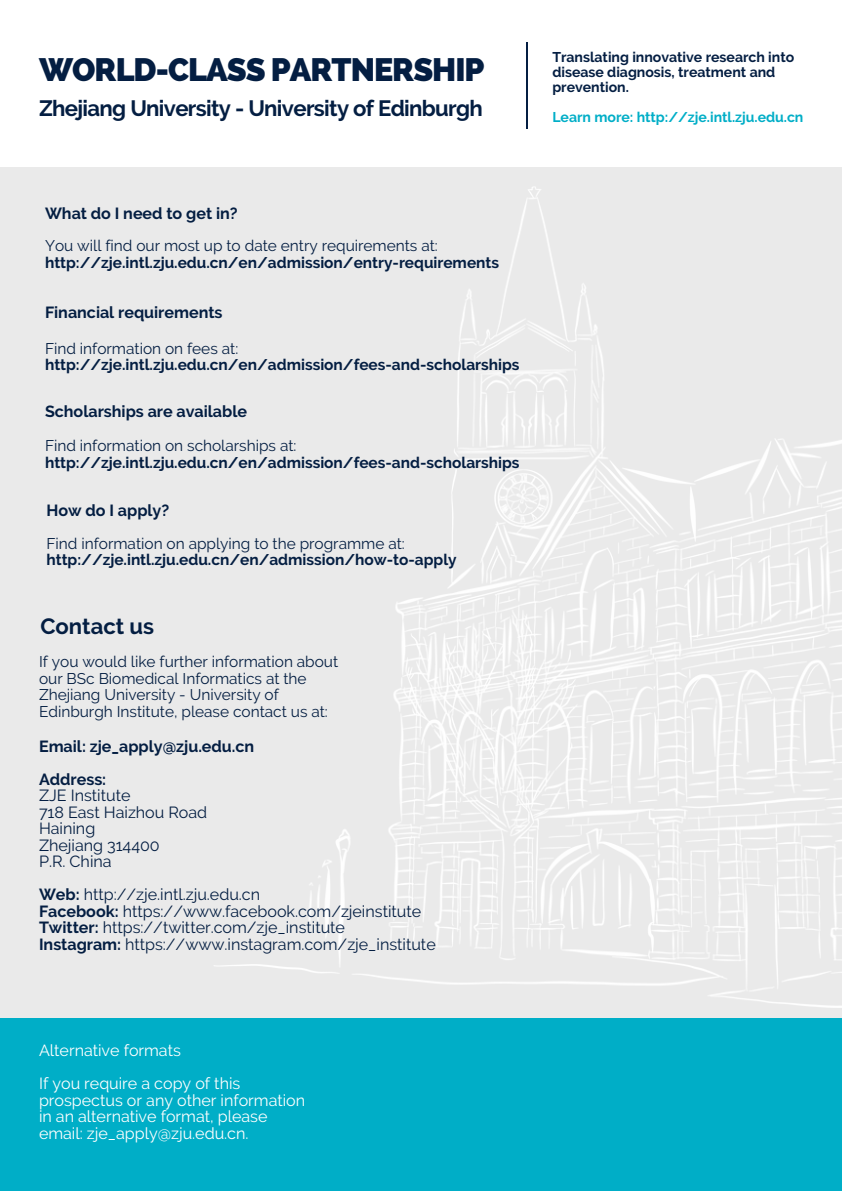
<style>
.page{position:relative;width:842px;height:1191px;background:#fff}
.page>*{position:absolute;margin:0;border:0;box-sizing:border-box;transform-origin:0 0}
.t1{font:800 32.2px "Raleway";letter-spacing:-.03em;color:#041e42}
.t2{font:700 22.2px "Raleway";letter-spacing:-.03em;color:#041e42}
.t3{font:700 22px "Raleway";color:#041e42}
.t4{font:16.2px/16.6px "Raleway";color:#041e42}
.t5{font:16.2px/16.6px "Raleway";color:#fff}
.t6{font:700 16.2px/33px "Raleway";color:#041e42}
.t7{font:15.4px/16.6px "Raleway";color:#041e42}
.t8{font:700 15.4px "Raleway";color:#041e42}
.t9{font:700 14px/15px "Raleway";color:#041e42}
.t10{font:700 14px "Raleway";color:#00aec7}
.s1{font-weight:700}
</style>
<div class="page">
<div style="left:0;top:167px;width:842px;height:858px;background:#eaeaea"></div>
<div style="left:0;top:1018px;width:842px;height:173px;background:#00aec7"></div>
<svg style="left:526px;top:119px;width:2px;height:10px"></svg>
<svg style="left:526px;top:42px;width:2px;height:11px"></svg>
<hr style="left:526px;top:53px;width:2px;height:66px;background:#041e42">
<img style="left:214px;top:187px;width:628px;height:820px">
<h1 class="t1" style="left:39px;top:51px;width:447px">WORLD-CLASS PARTNERSHIP</h1>
<h2 class="t2" style="left:39px;top:95px;width:445px">Zhejiang University - University of Edinburgh</h2>
<p class="t6" style="left:45px;top:196px;width:194px">What do I need to get in?</p>
<p class="t7" style="left:45px;top:238px;width:394px">You will find our most up to date entry requirements at:</p>
<p class="t8" style="left:45px;top:253px;width:456px">http://zje.intl.zju.edu.cn/en/admission/entry-requirements</p>
<p class="t6" style="left:45px;top:295px;width:179px">Financial requirements</p>
<p class="t7" style="left:45px;top:340px;width:195px">Find information on fees at:</p>
<p class="t8" style="left:45px;top:355px;width:476px">http://zje.intl.zju.edu.cn/en/admission/fees-and-scholarships</p>
<p class="t6" style="left:45px;top:394px;width:204px">Scholarships are available</p>
<p class="t7" style="left:45px;top:437px;width:253px">Find information on scholarships at:</p>
<p class="t8" style="left:45px;top:453px;width:476px">http://zje.intl.zju.edu.cn/en/admission/fees-and-scholarships</p>
<p class="t6" style="left:47px;top:493px;width:124px">How do I apply?</p>
<p class="t7" style="left:47px;top:535px;width:360px">Find information on applying to the programme at:</p>
<p class="t8" style="left:47px;top:551px;width:412px">http://zje.intl.zju.edu.cn/en/admission/how-to-apply</p>
<h3 class="t3" style="left:41px;top:613px;width:115px">Contact us</h3>
<p class="t7" style="left:39px;top:653px;width:301px">If you would like further information about our BSc Biomedical Informatics at the Zhejiang University - University of Edinburgh Institute, please contact us at:</p>
<p class="t6" style="left:39px;top:729px;width:217px">Email: zje_apply@zju.edu.cn<br>Address:</p>
<p class="t4" style="left:39px;top:787px;width:170px">ZJE Institute<br>718 East Haizhou Road<br>Haining<br>Zhejiang 314400<br>P.R. China</p>
<p class="t4" style="left:39px;top:886px;width:398px"><span class="s1">Web:</span> http://zje.intl.zju.edu.cn<br><span class="s1">Facebook:</span> https://www.facebook.com/zjeinstitute <span class="s1">Twitter:</span> https://twitter.com/zje_institute<br><span class="s1">Instagram:</span> https://www.instagram.com/zje_institute</p>
<p class="t9" style="left:552px;top:50px;width:243px">Translating innovative research into disease diagnosis, treatment and prevention.</p>
<p class="t10" style="left:552px;top:109px;width:253px">Learn more: http://zje.intl.zju.edu.cn</p>
<p class="t5" style="left:39px;top:1034px;width:203px;line-height:33px">Alternative formats<br>If you require a copy of this</p>
<p class="t5" style="left:39px;top:1091px;width:268px">prospectus or any other information in an alternative format, please email: zje_apply@zju.edu.cn.</p>
</div>
